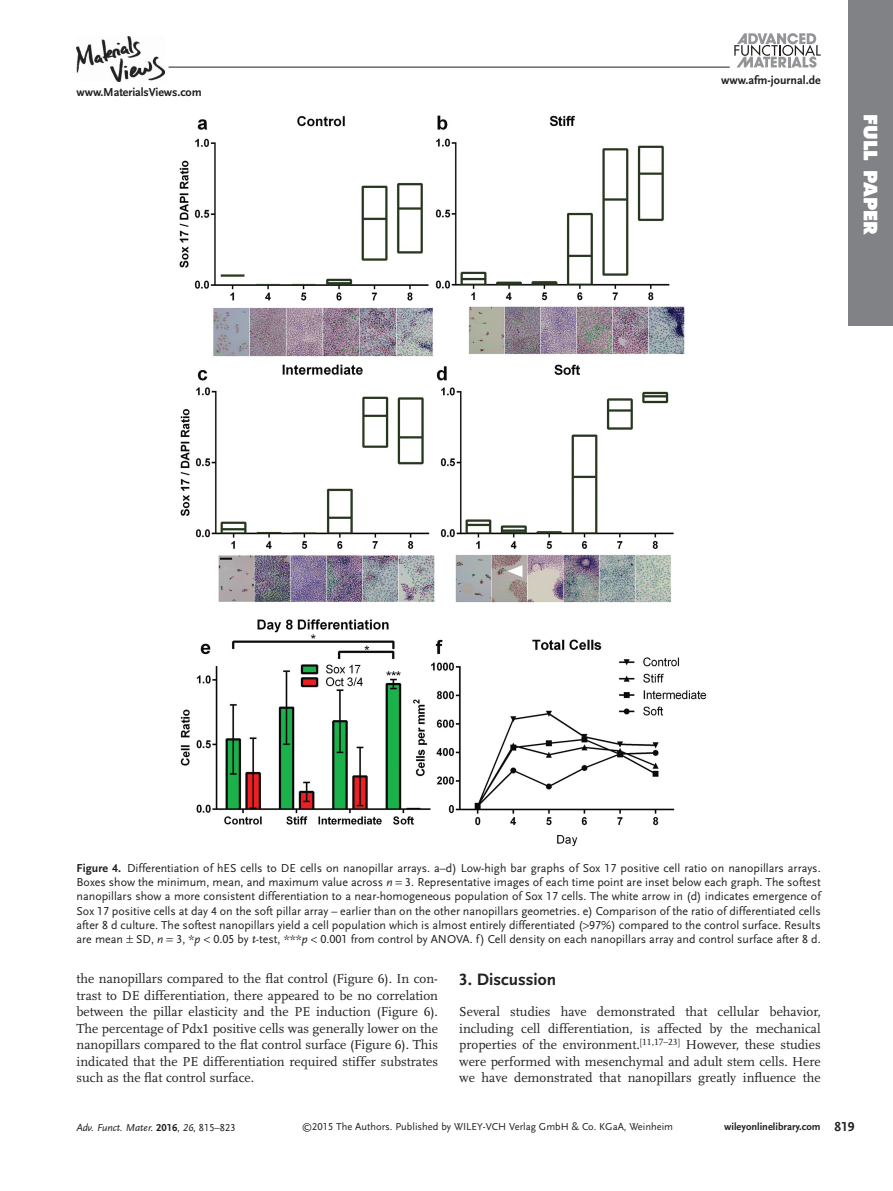
<style>
.page{position:relative;width:893px;height:1191px;background:#fff}
.page>*{position:absolute;margin:0;border:0;box-sizing:border-box;transform-origin:0 0}
.t1{font:800 18px "Futura";letter-spacing:.005em;color:#fff}
.t2{font:700 17.25px "Scala Sans LF";color:#231f20}
.t3{font:13.5px/16.5px "Scala LF";color:#231f20;text-align:justify}
.t4{font:12px/14.2px "Scala Sans LF";color:#231f20;text-align:justify}
.t5{font:700 12px "Scala Sans LF";letter-spacing:-.01em;color:#231f20}
.t6{font:10.5px "Scala Sans LF";color:#231f20}
.t7{font:italic 10.5px "Scala Sans LF";color:#231f20}
.t8{font:700 10.5px "Scala Sans LF";color:#231f20}
.s1{font-weight:700}
.s2{font-style:italic}
.s3{font-weight:700;font-style:normal}
.s4{font-style:normal}
.s5{font-size:13.5px}
</style>
<div class="page">
<div style="left:849px;top:0;width:44px;height:325px;background:#808285"></div>
<hr style="left:169px;top:67px;width:561px;height:1px;background:#231f20">
<svg style="left:734px;top:33px;width:87px;height:35px"></svg>
<img style="left:77px;top:36px;width:88px;height:45px">
<img style="left:179px;top:115px;width:528px;height:732px">
<p class="t5" style="left:77px;top:87px;width:127px">www.MaterialsViews.com</p>
<p class="t5" style="left:721px;top:74px;width:101px">www.afm-journal.de</p>
<h1 class="t1" style="left:878px;top:114px;width:123px;rotate:90deg">FULL PAPER</h1>
<p class="t4" style="left:77px;top:861px;width:746px"><span class="s1">Figure 4.</span> Differentiation of hES cells to DE cells on nanopillar arrays. a–d) Low-high bar graphs of Sox 17 positive cell ratio on nanopillars arrays.<br>Boxes show the minimum, mean, and maximum value across <span class="s2">n</span> 3. Representative images of each time point are inset below each graph. The softest nanopillars show a more consistent differentiation to a near-homogeneous population of Sox 17 cells. The white arrow in (d) indicates emergence of Sox 17 positive cells at day 4 on the soft pillar array – earlier than on the other nanopillars geometries. e) Comparison of the ratio of differentiated cells after 8 d culture. The softest nanopillars yield a cell population which is almost entirely differentiated ( 97%) compared to the control surface. Results are mean SD, <span class="s2">n</span> 3, * <span class="s2">p</span> 0.05 by <span class="s2">t</span> -test, *** <span class="s2">p</span> 0.001 from control by ANOVA. f) Cell density on each nanopillars array and control surface after 8 d.</p>
<p class="t3" style="left:77px;top:971px;width:363px">the nanopillars compared to the flat control (Figure 6 ). In con&shy;trast to DE differentiation, there appeared to be no correlation between the pillar elasticity and the PE induction (Figure 6 ).<br>The percentage of Pdx1 positive cells was generally lower on the nanopillars compared to the flat control surface (Figure 6 ). This indicated that the PE differentiation required stiffer substrates such as the flat control surface.</p>
<h2 class="t2" style="left:459px;top:972px;width:98px">3. Discussion</h2>
<p class="t3" style="left:459px;top:1004px;width:363px">Several studies have demonstrated that cellular behavior, including cell differentiation, is affected by the mechanical properties of the environment. <sup>[</sup> <sup>11,17–23</sup> <sup>]</sup> However, these studies were performed with mesenchymal and adult stem cells. Here we have demonstrated that nanopillars greatly influence the</p>
<p class="t7" style="left:77px;top:1122px;width:161px">Adv. Funct. Mater. <span class="s3">2016</span><span class="s4">,</span> 26<span class="s4">, 815–823</span></p>
<p class="t6" style="left:302px;top:1122px;width:373px">©2015 The Authors. Published by WILEY-VCH Verlag GmbH &amp; Co. KGaA, Weinheim</p>
<p class="t8" style="left:724px;top:1122px;width:132px">wileyonlinelibrary.com <span class="s5">819</span></p>
</div>
